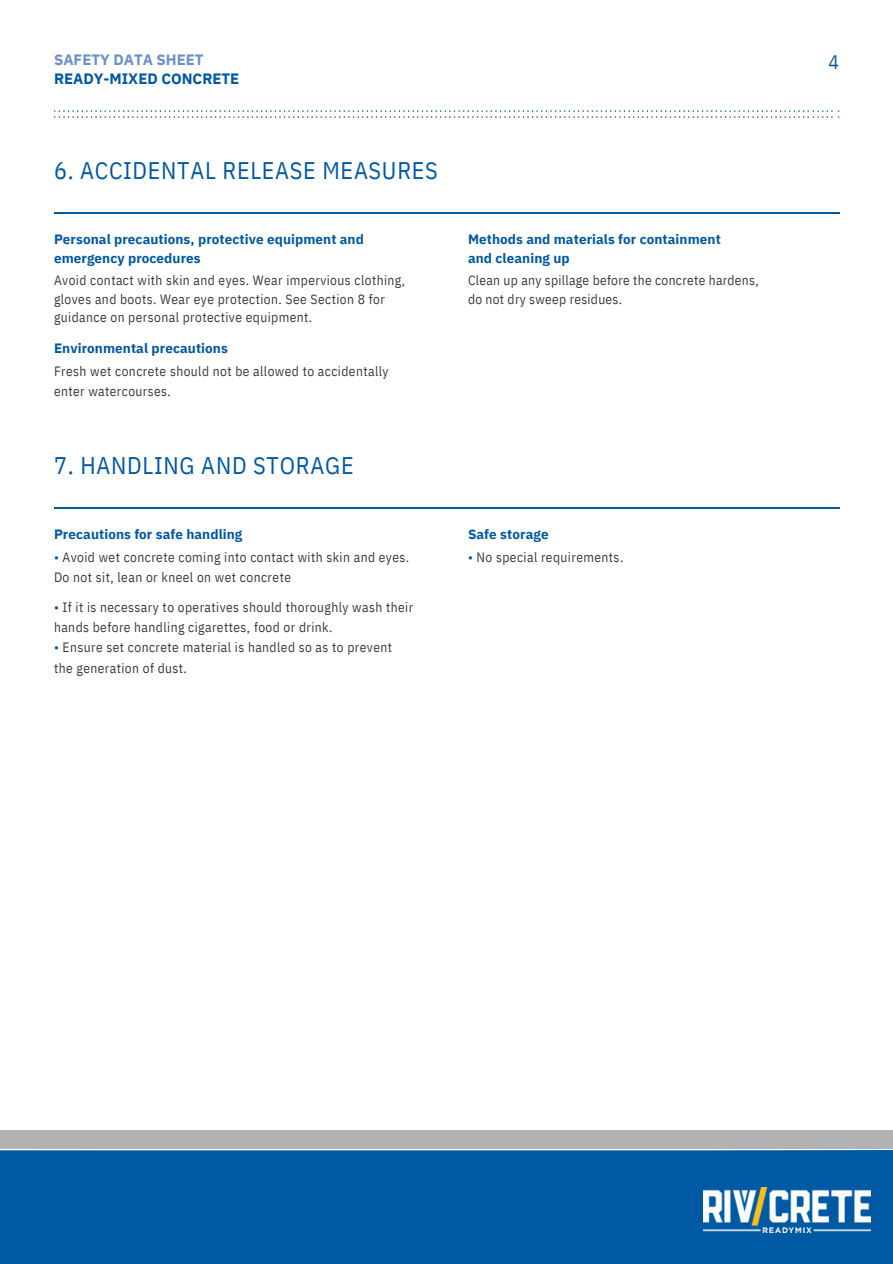
<style>
.page{position:relative;width:893px;height:1264px;background:#fff}
.page>*{position:absolute;margin:0;border:0;box-sizing:border-box;transform-origin:0 0}
.t1{font:24px "IBM Plex Sans Cond";letter-spacing:.03em;color:#0059a3}
.t2{font:19.5px "IBM Plex Sans Cond";color:#0059a3}
.t3{font:700 15px/19.2px "IBM Plex Sans";color:#0059a3}
.t4{font:13.5px "IBM Plex Sans Cond";letter-spacing:.03em;color:#3c3c3b}
.t5{font:700 13.5px/19.2px "IBM Plex Sans";letter-spacing:.005em;color:#0059a3}
.s1{color:#6d90c8}
.s2{color:#0059a3}
</style>
<div class="page">
<div style="left:0;top:1150px;width:892px;height:113px;background:#0059a3"></div>
<div style="left:0;top:1130px;width:892px;height:18px;background:#b3b2b2"></div>
<svg style="left:0;top:1148px;width:892px;height:1px"></svg>
<hr style="left:54px;top:213px;width:785px;height:1px;background:#0059a3">
<hr style="left:54px;top:507px;width:785px;height:2px;background:#0059a3">
<svg style="left:54px;top:110px;width:785px;height:8px"></svg>
<img style="left:703px;top:1187px;width:167px;height:45px">
<p class="t3" style="left:54px;top:50px;width:187px"><span class="s1">SAFETY DATA SHEET<br></span>READY-MIXED CONCRETE</p>
<p class="t2" style="left:828px;top:49px;width:12px">4</p>
<p class="t1" style="left:54px;top:155px;width:385px">6. ACCIDENTAL RELEASE MEASURES</p>
<p class="t5" style="left:54px;top:229px;width:311px">Personal precautions, protective equipment and emergency procedures</p>
<p class="t4" style="left:54px;top:271px;width:352px">Avoid contact with skin and eyes. Wear impervious clothing,</p>
<p class="t4" style="left:54px;top:290px;width:332px">gloves and boots. Wear eye protection. See Section 8 for</p>
<p class="t4" style="left:54px;top:308px;width:260px">guidance on personal protective equipment.</p>
<p class="t5" style="left:54px;top:338px;width:175px">Environmental precautions</p>
<p class="t4" style="left:54px;top:362px;width:336px">Fresh wet concrete should not be allowed to accidentally</p>
<p class="t4" style="left:54px;top:382px;width:118px">enter watercourses.</p>
<p class="t1" style="left:54px;top:450px;width:301px">7. HANDLING AND STORAGE</p>
<p class="t5" style="left:54px;top:524px;width:190px">Precautions for safe handling</p>
<p class="t4" style="left:54px;top:548px;width:356px"><span class="s2">•</span> Avoid wet concrete coming into contact with skin and eyes.</p>
<p class="t4" style="left:54px;top:567px;width:238px">Do not sit, lean or kneel on wet concrete</p>
<p class="t4" style="left:54px;top:598px;width:360px"><span class="s2">•</span> If it is necessary to operatives should thoroughly wash their</p>
<p class="t4" style="left:54px;top:618px;width:280px">hands before handling cigarettes, food or drink.</p>
<p class="t4" style="left:54px;top:638px;width:339px"><span class="s2">•</span> Ensure set concrete material is handled so as to prevent</p>
<p class="t4" style="left:54px;top:659px;width:134px">the generation of dust.</p>
<p class="t5" style="left:468px;top:229px;width:254px">Methods and materials for containment</p>
<p class="t5" style="left:468px;top:248px;width:103px">and cleaning up</p>
<p class="t4" style="left:468px;top:271px;width:292px">Clean up any spillage before the concrete hardens,</p>
<p class="t4" style="left:468px;top:290px;width:155px">do not dry sweep residues.</p>
<p class="t5" style="left:468px;top:524px;width:82px">Safe storage</p>
<p class="t4" style="left:468px;top:548px;width:157px"><span class="s2">•</span> No special requirements.</p>
</div>
